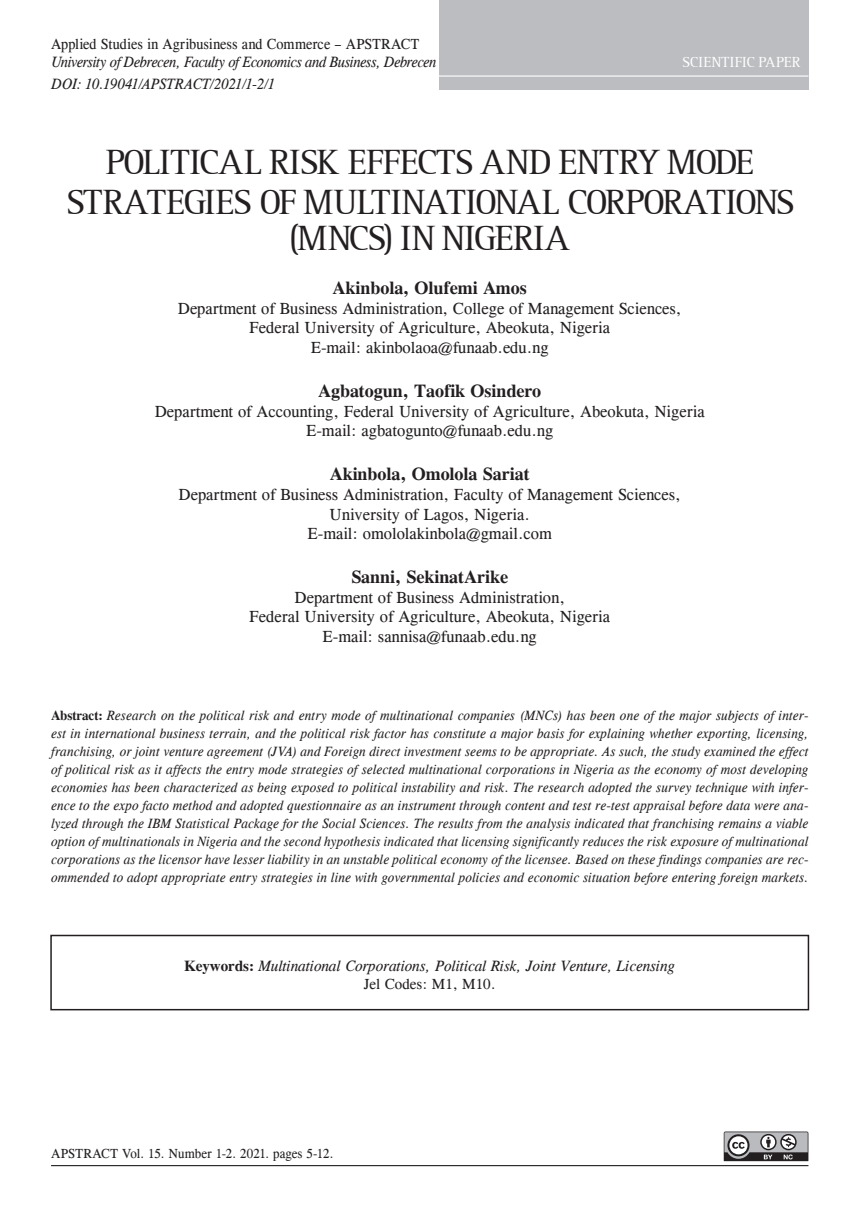
<style>
.page{position:relative;width:851px;height:1212px;background:#fff}
.page>*{position:absolute;margin:0;border:0;box-sizing:border-box;transform-origin:0 0}
.t1{font:36px/40.5px "Rotis Srf PFL";letter-spacing:-.015em;color:#231f20;text-align:center}
.t2{font:700 18px "CG Times";color:#231f20}
.t3{font:16.5px/19.8px "CG Times";color:#231f20;text-align:center}
.t4{font:italic 15px/18px "CG Times";color:#231f20;text-align:center}
.t5{font:italic 15px "CG Times";letter-spacing:-.025em;color:#231f20;scale:.95 1}
.t6{font:15px "CG Times";color:#231f20;scale:.95 1}
.t7{font:italic 15px "CG Times";color:#231f20;scale:.95 1}
.t8{font:15px "Rotis Srf PFL";letter-spacing:.015em;color:#fff}
.t9{font:italic 13.5px/18px "CG Times";letter-spacing:.02em;color:#231f20;text-align:justify;scale:.96 1}
.t10{font:13.5px "CG Times";color:#231f20;scale:.96 1}
.s1{font-weight:700;font-style:normal}
.s2{font-style:normal}
</style>
<div class="page">
<div style="left:438px;top:0;width:370px;height:89px;background:#bcbdc0"></div>
<hr style="left:51px;top:1165px;width:757px;height:1px;background:#231f20">
<hr style="left:51px;top:75px;width:757px;height:2px;background:#fff">
<div style="left:50px;top:935px;width:759px;height:75px;border:2px solid #231f20"></div>
<svg style="left:723px;top:1131px;width:85px;height:30px;background:#8a888a"></svg>
<p class="t6" style="left:51px;top:35px;width:389px">Applied Studies in Agribusiness and Commerce – APSTRACT</p>
<p class="t5" style="left:51px;top:53px;width:407px">University of Debrecen, Faculty of Economics and Business, Debrecen</p>
<p class="t8" style="left:682px;top:52px;width:119px">SCIENTIFIC PAPER</p>
<p class="t7" style="left:52px;top:76px;width:236px">DOI: 10.19041/APSTRACT/2021/1-2/1</p>
<h1 class="t1" style="left:66px;top:143px;width:729px">POLITICAL RISK EFFECTS AND ENTRY MODE<br>STRATEGIES OF MULTINATIONAL CORPORATIONS</h1>
<h1 class="t1" style="left:289px;top:219px;width:283px">(MNCS) IN NIGERIA</h1>
<h2 class="t2" style="left:332px;top:277px;width:196px">Akinbola, Olufemi Amos</h2>
<p class="t3" style="left:178px;top:298px;width:505px">Department of Business Administration, College of Management Sciences,<br>Federal University of Agriculture, Abeokuta, Nigeria<br>E-mail: akinbolaoa@funaab.edu.ng</p>
<h2 class="t2" style="left:318px;top:380px;width:225px">Agbatogun, Taofik Osindero</h2>
<p class="t3" style="left:155px;top:401px;width:551px">Department of Accounting, Federal University of Agriculture, Abeokuta, Nigeria<br>E-mail: agbatogunto@funaab.edu.ng</p>
<h2 class="t2" style="left:330px;top:463px;width:201px">Akinbola, Omolola Sariat</h2>
<p class="t3" style="left:178px;top:484px;width:503px">Department of Business Administration, Faculty of Management Sciences,<br>University of Lagos, Nigeria.<br>E-mail: omololakinbola@gmail.com</p>
<h2 class="t2" style="left:351px;top:566px;width:158px">Sanni, SekinatArike</h2>
<p class="t3" style="left:249px;top:587px;width:362px">Department of Business Administration,<br>Federal University of Agriculture, Abeokuta, Nigeria<br>E-mail: sannisa@funaab.edu.ng</p>
<p class="t9" style="left:51px;top:706px;width:790px"><span class="s1">Abstract:</span> Research on the political risk and entry mode of multinational companies (MNCs) has been one of the major subjects of inter&shy;est in international business terrain, and the political risk factor has constitute a major basis for explaining whether exporting, licensing, franchising, or joint venture agreement (JVA) and Foreign direct investment seems to be appropriate. As such, the study examined the effect of political risk as it affects the entry mode strategies of selected multinational corporations in Nigeria as the economy of most developing economies has been characterized as being exposed to political instability and risk. The research adopted the survey technique with infer&shy;ence to the expo facto method and adopted questionnaire as an instrument through content and test re-test appraisal before data were ana&shy;lyzed through the IBM Statistical Package for the Social Sciences. The results from the analysis indicated that franchising remains a viable option of multinationals in Nigeria and the second hypothesis indicated that licensing significantly reduces the risk exposure of multinational corporations as the licensor have lesser liability in an unstable political economy of the licensee. Based on these findings companies are rec&shy;ommended to adopt appropriate entry strategies in line with governmental policies and economic situation before entering foreign markets.</p>
<p class="t4" style="left:184px;top:957px;width:492px"><span class="s1">Keywords:</span> Multinational Corporations, Political Risk, Joint Venture, Licensing<br><span class="s2">Jel Codes: M1, M10.</span></p>
<p class="t10" style="left:51px;top:1145px;width:296px">APSTRACT Vol. 15. Number 1-2. 2021. pages 5-12.</p>
</div>
